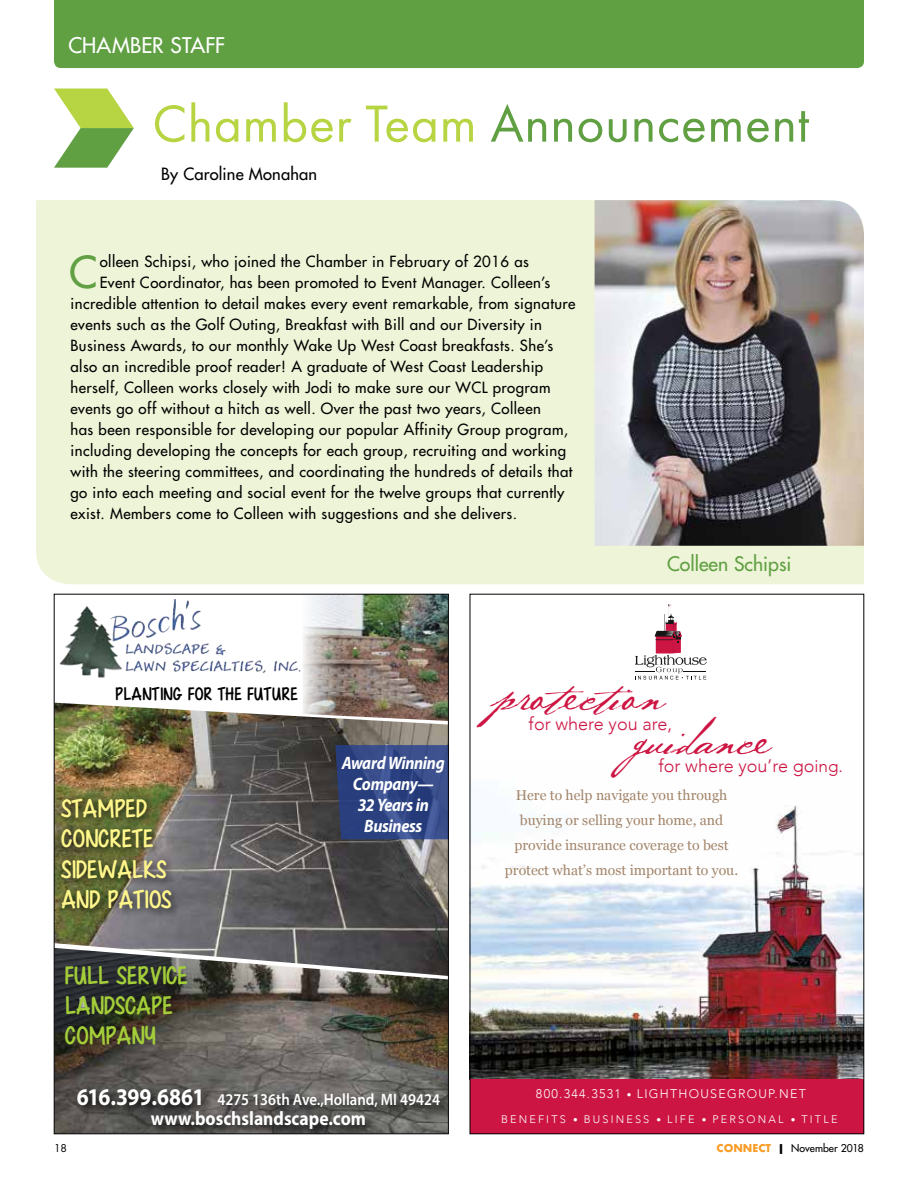
<style>
.page{position:relative;width:918px;height:1188px;background:#fff}
.page>*{position:absolute;margin:0;border:0;box-sizing:border-box;transform-origin:0 0}
.t1{font:54px "Futura PT";letter-spacing:.01em;color:#60a043}
.t2{font:42.9px "Futura";color:#60a043}
.t3{font:34.2px/43.7px "Baker Script";letter-spacing:-.03em;color:#cd1543}
.t4{font:25.2px/30.3px "Chunkster Jamz";letter-spacing:-.01em;color:#fff68b}
.t5{font:25.2px/30.3px "Chunkster Jamz";letter-spacing:-.01em;color:#a4ce39}
.t6{font:21px "Futura";letter-spacing:.005em;color:#fff}
.t7{font:700 19.5px "Myriad Pro";color:#fff;scale:.9 1}
.t8{font:19.5px "Futura";color:#60a043}
.t9{font:italic 700 18px/21px "Myriad Pro";letter-spacing:-.02em;color:#fff;text-align:center;scale:.9 1}
.t10{font:300 18px "Avenir";color:#cd1543}
.t11{font:18px "Chunkster Jamz";color:#000}
.t12{font:600 16.5px "Myriad Pro";color:#fff;scale:.9 1}
.t13{font:16.5px "Futura";letter-spacing:.01em;color:#000}
.t14{font:15px "Futura";letter-spacing:.03em;color:#000}
.t15{font:14.1px/24.9px "Georgia";color:#a28469;text-align:center}
.t16{font:300 12.45px "Avenir";letter-spacing:.1em;color:#fff}
.t17{font:300 10.95px "Avenir";letter-spacing:.2em;color:#fff}
.t18{font:10.5px "Futura";color:#000}
.t19{font:10.5px "Futura";color:#000}
.s1{color:#b7d442}
.s2{font-weight:700;font-size:24px}
.s3{font-size:17.1px}
.s4{font-size:9.3px}
.s5{font-weight:700;color:#f99c25}
.s6{font-weight:700}
</style>
<div class="page">
<div style="left:36px;top:200px;width:828px;height:384px;background:#eef4d7"></div>
<div style="left:54px;top:0;width:810px;height:68px;background:#60a043"></div>
<svg style="left:54px;top:88px;width:80px;height:80px"></svg>
<img style="left:595px;top:200px;width:269px;height:346px">
<img style="left:56px;top:976px;width:391px;height:156px">
<img style="left:59px;top:599px;width:242px;height:79px">
<svg style="left:74px;top:1087px;width:373px;height:45px"></svg>
<img style="left:56px;top:703px;width:391px;height:273px">
<img style="left:302px;top:596px;width:145px;height:125px">
<svg style="left:335px;top:745px;width:112px;height:94px"></svg>
<div style="left:56px;top:793px;width:125px;height:125px;background:#000;opacity:.75"></div>
<img style="left:472px;top:805px;width:390px;height:274px">
<svg style="left:635px;top:604px;width:72px;height:76px"></svg>
<div style="left:472px;top:1079px;width:390px;height:53px;background:#cd1543"></div>
<h3 class="t6" style="left:68px;top:32px;width:158px">CHAMBER STAFF</h3>
<h1 class="t1" style="left:152px;top:92px;width:658px"><span class="s1">Chamber Team</span> Announcement</h1>
<p class="t13" style="left:161px;top:164px;width:157px">By Caroline Monahan</p>
<h2 class="t2" style="left:69px;top:246px;width:30px">C</h2>
<p class="t14" style="left:100px;top:252px;width:431px">olleen Schipsi, who joined the Chamber in February of 2016 as</p>
<p class="t14" style="left:100px;top:273px;width:452px">Event Coordinator, has been promoted to Event Manager. Colleen’s</p>
<p class="t14" style="left:71px;top:294px;width:507px">incredible attention to detail makes every event remarkable, from signature</p>
<p class="t14" style="left:71px;top:315px;width:473px">events such as the Golf Outing, Breakfast with Bill and our Diversity in</p>
<p class="t14" style="left:71px;top:336px;width:484px">Business Awards, to our monthly Wake Up West Coast breakfasts. She’s</p>
<p class="t14" style="left:71px;top:357px;width:474px">also an incredible proof reader! A graduate of West Coast Leadership</p>
<p class="t14" style="left:71px;top:378px;width:482px">herself, Colleen works closely with Jodi to make sure our WCL program</p>
<p class="t14" style="left:71px;top:399px;width:472px">events go off without a hitch as well. Over the past two years, Colleen</p>
<p class="t14" style="left:71px;top:420px;width:499px">has been responsible for developing our popular Affinity Group program,</p>
<p class="t14" style="left:71px;top:441px;width:497px">including developing the concepts for each group, recruiting and working</p>
<p class="t14" style="left:71px;top:462px;width:503px">with the steering committees, and coordinating the hundreds of details that</p>
<p class="t14" style="left:71px;top:483px;width:496px">go into each meeting and social event for the twelve groups that currently</p>
<p class="t14" style="left:71px;top:504px;width:448px">exist. Members come to Colleen with suggestions and she delivers.</p>
<h3 class="t8" style="left:667px;top:552px;width:126px">Colleen Schipsi</h3>
<p class="t11" style="left:116px;top:684px;width:184px">PLANTING FOR THE FUTURE</p>
<h3 class="t4" style="left:62px;top:793px;width:112px">STAMPED<br>CONCRETE<br>SIDEWALKS<br>AND PATIOS</h3>
<h3 class="t5" style="left:65px;top:959px;width:125px">FULL SERVICE<br>LANDSCAPE<br>COMPANY</h3>
<p class="t9" style="left:342px;top:751px;width:116px">Award Winning<br>Company—<br>32 Years in<br>Business</p>
<p class="t12" style="left:77px;top:1089px;width:405px"><span class="s2">616.399.6861</span> 4275 136th Ave.,Holland, MI 49424</p>
<h3 class="t7" style="left:151px;top:1106px;width:241px">www.boschslandscape.com</h3>
<h3 class="t3" style="left:631px;top:677px;width:137px;text-indent:-137px">prote ction guidance</h3>
<p class="t10" style="left:529px;top:713px;width:145px">for where you are,</p>
<p class="t10" style="left:659px;top:755px;width:186px">for where you’re go<span class="s3">ing.</span></p>
<p class="t15" style="left:505px;top:782px;width:235px">Here to help navigate you through buying or selling your home, and provide insurance coverage to best protect what’s most important to you.</p>
<p class="t16" style="left:536px;top:1086px;width:271px">800.344.3531 <span class="s4">•</span> LIGHTHOUSEGROUP.NET</p>
<p class="t17" style="left:501px;top:1113px;width:338px">BENEFITS <span class="s4">•</span> BUSINESS <span class="s4">•</span> LIFE <span class="s4">•</span> PERSONAL <span class="s4">•</span> TITLE</p>
<p class="t19" style="left:54px;top:1142px;width:14px">18</p>
<p class="t18" style="left:717px;top:1142px;width:149px"><span class="s5">CONNECT</span> <span class="s6">|</span> November 2018</p>
</div>
